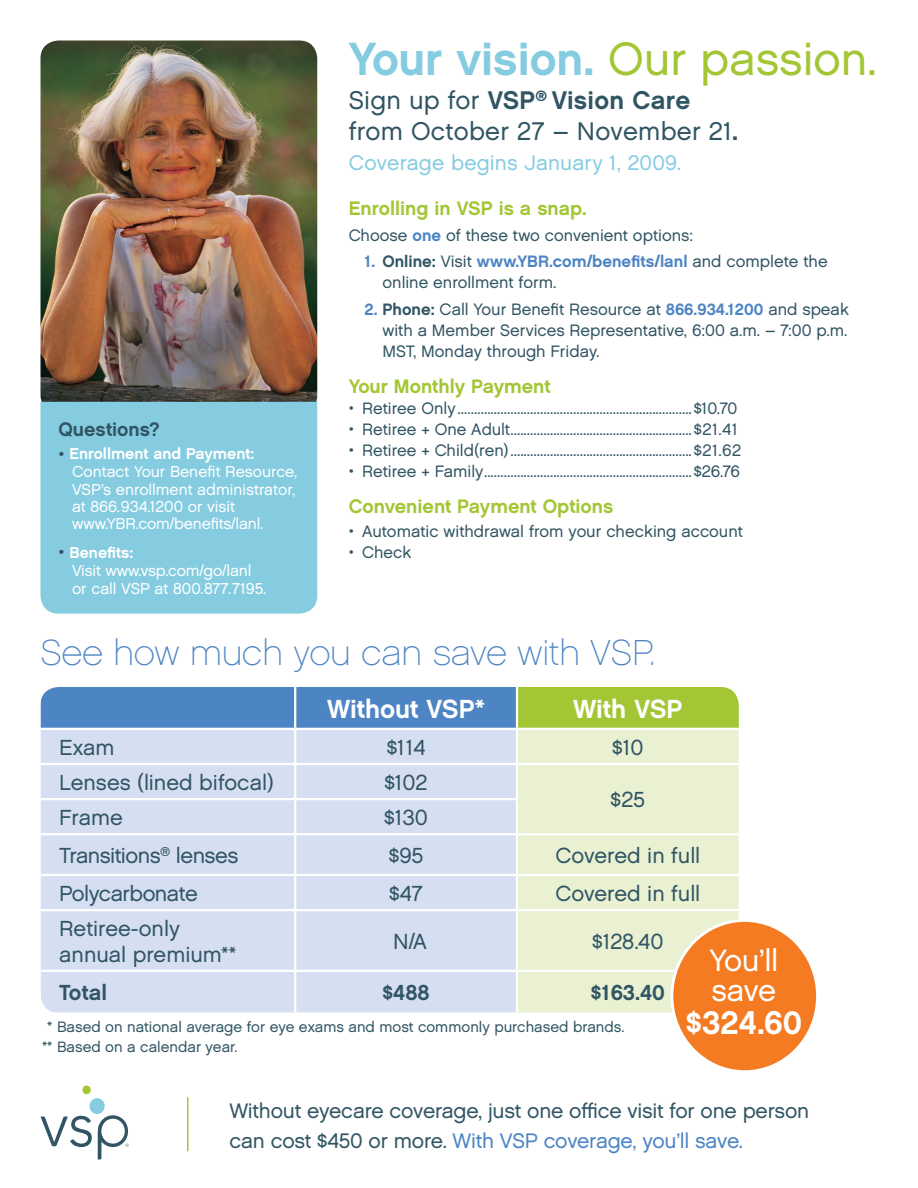
<style>
.page{position:relative;width:918px;height:1188px;background:#fff}
.page>*{position:absolute;margin:0;border:0;box-sizing:border-box;transform-origin:0 0}
.t1{font:46.5px "Chalet New York Nineteen Sixty";color:#85cce1}
.Heading_2{font:36px "Chalet Paris Nineteen Sixty";color:#4d84c4}
.t2{font:33px "Chalet New York Nineteen Eighty";color:#fff}
.t3{font:30.75px "Chalet London Nineteen Sixty";letter-spacing:-.015em;color:#fff}
.t4{font:26.1px "Chalet New York Nineteen Sixty";color:#fff}
.t5{font:25.5px/30.6px "Chalet London Nineteen Sixty";letter-spacing:.01em;color:#315564}
.t6{font:21.75px/26.1px "Chalet London Nineteen Sixty";color:#315564}
.t7{font:21.75px "Chalet London Nineteen Sixty";letter-spacing:-.025em;color:#315564}
.t8{font:21.75px "Chalet New York Nineteen Sixty";color:#315564}
.Heading_2-2{font:21px/30px "Chalet London Nineteen Sixty";letter-spacing:-.01em;color:#315564}
.t9{font:21px "Chalet London Nineteen Sixty";letter-spacing:.01em;color:#85cce1}
.t10{font:19.5px "Chalet New York Nineteen Sixty";color:#a3c635}
.t11{font:19.5px "Chalet New York Nineteen Sixty";color:#315564}
.t12{font:16.5px/21px "Chalet London Nineteen Sixty";color:#315564}
.t13{font:15.75px/17.4px "Chalet London Nineteen Sixty";color:#fff}
.t14{font:15px "Chalet London Nineteen Sixty";color:#315564}
.s1{font-family:"Chalet New York Nineteen Sixty";font-size:19.5px;color:#315564}
.s2{font-family:"Chalet New York Nineteen Sixty"}
.s3{font-family:"Chalet London Nineteen Sixty";color:#a3c635}
.s4{font-family:"Chalet New York Nineteen Sixty";color:#4d84c4}
.s5{color:#4d84c4}
</style>
<div class="page">
<div style="left:40px;top:687px;width:476px;height:42px;background:#4d84c4"></div>
<div style="left:517px;top:687px;width:222px;height:42px;background:#a3c635"></div>
<div style="left:40px;top:730px;width:476px;height:283px;background:#d6dff1"></div>
<div style="left:518px;top:730px;width:221px;height:283px;background:#e9f1d2"></div>
<hr style="left:294px;top:687px;width:2px;height:41px;background:#fff">
<hr style="left:516px;top:687px;width:2px;height:41px;background:#fff">
<hr style="left:41px;top:728px;width:254px;height:2px;background:#fff">
<hr style="left:295px;top:728px;width:222px;height:2px;background:#fff">
<hr style="left:294px;top:730px;width:2px;height:33px;background:#fff">
<hr style="left:517px;top:728px;width:222px;height:2px;background:#fff">
<hr style="left:41px;top:763px;width:254px;height:2px;background:#fff">
<hr style="left:295px;top:763px;width:222px;height:2px;background:#fff">
<hr style="left:294px;top:765px;width:2px;height:33px;background:#fff">
<hr style="left:517px;top:763px;width:222px;height:2px;background:#fff">
<hr style="left:41px;top:798px;width:254px;height:2px;background:#fff">
<hr style="left:295px;top:798px;width:223px;height:2px;background:#fff">
<hr style="left:294px;top:800px;width:2px;height:33px;background:#fff">
<hr style="left:41px;top:833px;width:254px;height:2px;background:#fff">
<hr style="left:295px;top:833px;width:222px;height:2px;background:#fff">
<hr style="left:294px;top:835px;width:2px;height:39px;background:#fff">
<hr style="left:517px;top:833px;width:222px;height:2px;background:#fff">
<hr style="left:41px;top:874px;width:254px;height:2px;background:#fff">
<hr style="left:295px;top:874px;width:222px;height:2px;background:#fff">
<hr style="left:294px;top:876px;width:2px;height:33px;background:#fff">
<hr style="left:517px;top:874px;width:222px;height:2px;background:#fff">
<hr style="left:41px;top:909px;width:254px;height:2px;background:#fff">
<hr style="left:295px;top:909px;width:222px;height:2px;background:#fff">
<hr style="left:294px;top:911px;width:2px;height:59px;background:#fff">
<hr style="left:517px;top:909px;width:222px;height:2px;background:#fff">
<hr style="left:41px;top:970px;width:254px;height:2px;background:#fff">
<hr style="left:295px;top:970px;width:222px;height:2px;background:#fff">
<hr style="left:294px;top:972px;width:2px;height:41px;background:#fff">
<hr style="left:517px;top:970px;width:222px;height:2px;background:#fff">
<div style="left:672px;top:920px;width:146px;height:152px;background:#f47b21;border-radius:50%"></div>
<div style="left:670px;top:919px;width:149px;height:154px;border:3px solid #fff;border-radius:50%"></div>
<hr style="left:187px;top:1097px;width:2px;height:54px;background:#a3c635">
<svg style="left:82px;top:1085px;width:9px;height:10px"></svg>
<svg style="left:41px;top:1098px;width:88px;height:62px"></svg>
<img style="left:40px;top:40px;width:277px;height:362px">
<div style="left:40px;top:402px;width:277px;height:212px;background:#85cce1"></div>
<p class="t11" style="left:58px;top:417px;width:103px">Questions?</p>
<p class="t13" style="left:72px;top:445px;width:227px;text-indent:-14px"><span class="s1">•</span> <span class="s2">Enrollment and Payment:<br></span>Contact Your Benefit Resource,<br>VSP’s enrollment administrator, at 866.934.1200 or visit www.YBR.com/benefits/lanl.</p>
<p class="t13" style="left:72px;top:543px;width:196px;line-height:18px;text-indent:-14px"><span class="s1">•</span> <span class="s2">Benefits:<br></span>Visit www.vsp.com/go/lanl or call VSP at 800.877.7195.</p>
<p class="t1" style="left:349px;top:30px;width:530px">Your vision. <span class="s3">Our passion.</span></p>
<p class="t5" style="left:349px;top:85px;width:391px">Sign up for <span class="s2">VSP</span><sup>®</sup> <span class="s2">Vision Care </span>from October 27 – November 21<span class="s2">.</span></p>
<p class="t9" style="left:349px;top:150px;width:334px">Coverage begins January 1, 2009.</p>
<p class="t10" style="left:349px;top:196px;width:239px">Enrolling in VSP is a snap.</p>
<p class="t12" style="left:349px;top:225px;width:346px">Choose <span class="s4">one</span> of these two convenient options:</p>
<p class="t12" style="left:382px;top:251px;width:447px;text-indent:-18px"><span class="s4">1.</span> <span class="s2">Online:</span> Visit <span class="s4">www.YBR.com/benefits/lanl</span> and complete the online enrollment form.</p>
<p class="t12" style="left:382px;top:299px;width:468px;text-align:justify;text-indent:-18px"><span class="s4">2.</span> <span class="s2">Phone:</span> Call Your Benefit Resource at <span class="s4">866.934.1200</span> and speak with a Member Services Representative, 6:00 a.m. – 7:00 p.m.<br>MST, Monday through Friday.</p>
<p class="t10" style="left:349px;top:374px;width:203px">Your Monthly Payment</p>
<p class="t12" style="left:349px;top:398px;width:390px">• Retiree Only.......................................................................$10.70</p>
<p class="t12" style="left:349px;top:419px;width:390px">• Retiree + One Adult.......................................................$21.41</p>
<p class="t12" style="left:349px;top:440px;width:394px">• Retiree + Child(ren).......................................................$21.62</p>
<p class="t12" style="left:349px;top:461px;width:393px">• Retiree + Family...............................................................$26.76</p>
<p class="t10" style="left:349px;top:494px;width:266px">Convenient Payment Options</p>
<p class="t12" style="left:349px;top:520px;width:396px">• Automatic withdrawal from your checking account</p>
<p class="t12" style="left:349px;top:541px;width:64px">• Check</p>
<p class="Heading_2" style="left:40px;top:631px;width:616px">See how much you can save with VSP.</p>
<p class="t4" style="left:327px;top:692px;width:160px">Without VSP*</p>
<p class="t4" style="left:573px;top:692px;width:111px">With VSP</p>
<p class="t6" style="left:59px;top:734px;width:57px">Exam</p>
<p class="t6" style="left:387px;top:734px;width:40px">$114</p>
<p class="t6" style="left:612px;top:734px;width:33px">$10</p>
<p class="t6" style="left:59px;top:769px;width:216px">Lenses (lined bifocal)</p>
<p class="t6" style="left:384px;top:769px;width:45px">$102</p>
<p class="t6" style="left:611px;top:787px;width:36px">$25</p>
<p class="t6" style="left:59px;top:804px;width:65px">Frame</p>
<p class="t6" style="left:384px;top:804px;width:45px">$130</p>
<p class="t7" style="left:59px;top:842px;width:181px">Transitions<sup>®</sup> lenses</p>
<p class="t6" style="left:389px;top:842px;width:36px">$95</p>
<p class="t6" style="left:555px;top:842px;width:147px">Covered in full</p>
<p class="t7" style="left:59px;top:880px;width:140px">Polycarbonate</p>
<p class="t6" style="left:389px;top:880px;width:35px">$47</p>
<p class="t6" style="left:555px;top:880px;width:147px">Covered in full</p>
<p class="t6" style="left:59px;top:915px;width:179px">Retiree-only annual premium**</p>
<p class="t6" style="left:393px;top:928px;width:35px">N/A</p>
<p class="t6" style="left:592px;top:928px;width:73px">$128.40</p>
<p class="t3" style="left:710px;top:941px;width:70px">You’ll</p>
<p class="t3" style="left:712px;top:972px;width:66px">save</p>
<p class="t2" style="left:686px;top:1002px;width:118px">$324.60</p>
<p class="t8" style="left:59px;top:979px;width:49px">Total</p>
<p class="t8" style="left:383px;top:979px;width:49px">$488</p>
<p class="t8" style="left:591px;top:979px;width:76px">$163.40</p>
<p class="t14" style="left:47px;top:1018px;width:579px">* Based on national average for eye exams and most commonly purchased brands.</p>
<p class="t14" style="left:42px;top:1037px;width:197px">** Based on a calendar year.</p>
<p class="Heading_2-2" style="left:230px;top:1095px;width:581px">Without eyecare coverage, just one office visit for one person can cost $450 or more. <span class="s5">With VSP coverage, you’ll save.</span></p>
</div>
